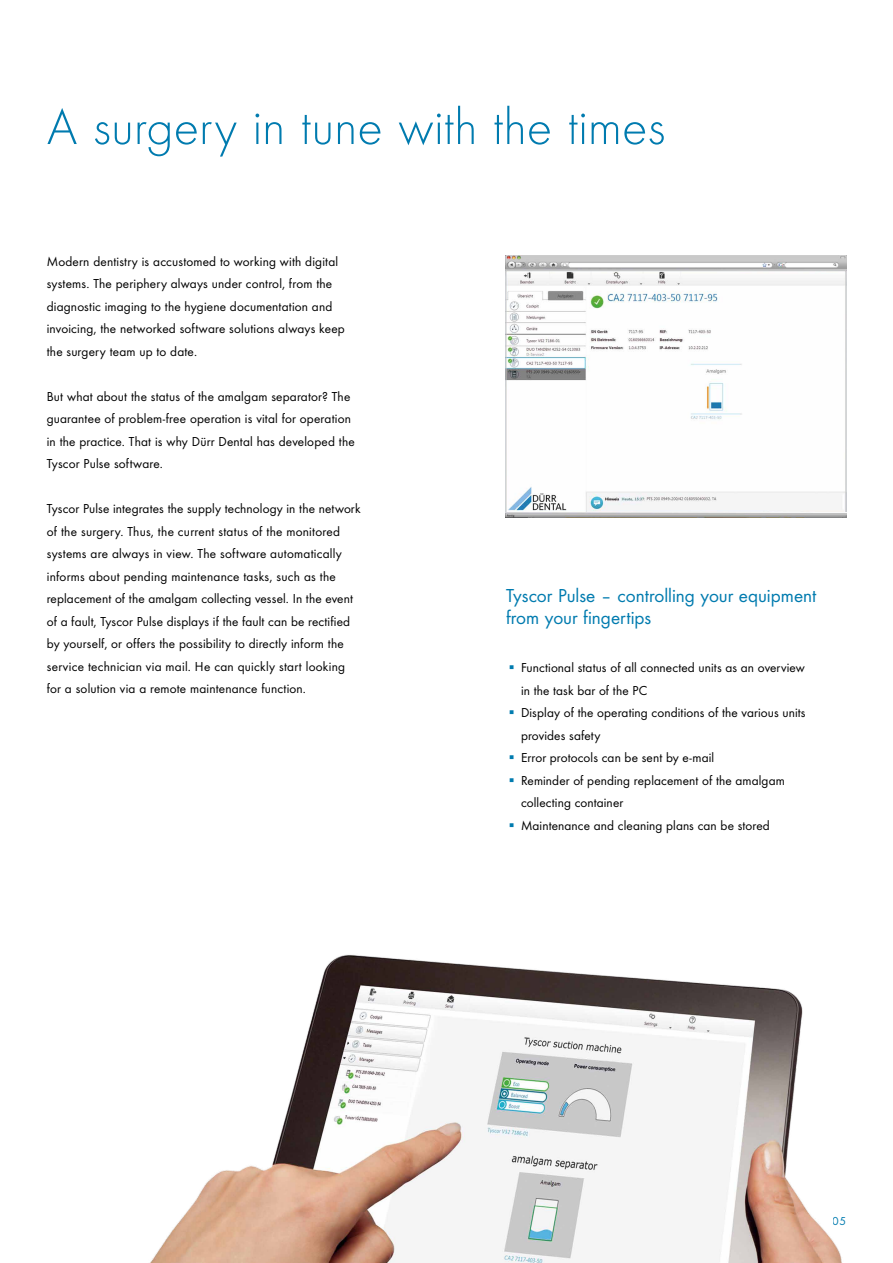
<style>
.page{position:relative;width:893px;height:1263px;background:#fff}
.page>*{position:absolute;margin:0;border:0;box-sizing:border-box;transform-origin:0 0}
.t1{font:300 52.5px "Futura";color:#007baf}
.t2{font:19.5px/22.5px "Futura Boo";color:#007baf}
.t3{font:13.5px/22.5px "Futura Boo";letter-spacing:.01em;color:#000}
.t4{font:12px "Futura Boo";color:#007baf}
.s1{color:#007baf}
</style>
<div class="page">
<img style="left:150px;top:955px;width:692px;height:308px">
<img style="left:506px;top:256px;width:340px;height:14px">
<img style="left:506px;top:272px;width:340px;height:245px">
<div style="left:506px;top:270px;width:340px;height:243px;border:1px solid #c5c6c6"></div>
<h1 class="t1" style="left:47px;top:93px;width:620px">A surgery in tune with the times</h1>
<p class="t3" style="left:47px;top:249px;width:299px">Modern dentistry is accustomed to working with digital systems. The periphery always under control, from the diagnostic imaging to the hygiene documentation and invoicing, the networked software solutions always keep the surgery team up to date.</p>
<p class="t3" style="left:47px;top:384px;width:309px">But what about the status of the amalgam separator? The guarantee of problem-free operation is vital for operation in the practice. That is why Dürr Dental has developed the Tyscor Pulse software.</p>
<p class="t3" style="left:47px;top:497px;width:315px">Tyscor Pulse integrates the supply technology in the network of the surgery. Thus, the current status of the monitored systems are always in view. The software automatically informs about pending maintenance tasks, such as the replacement of the amalgam collecting vessel. In the event of a fault, Tyscor Pulse displays if the fault can be rectified by yourself, or offers the possibility to directly inform the service technician via mail. He can quickly start looking for a solution via a remote maintenance function.</p>
<h2 class="t2" style="left:506px;top:583px;width:312px">Tyscor Pulse – controlling your equipment from your fingertips</h2>
<p class="t3" style="left:506px;top:656px;width:300px"><span class="s1">˾</span> Functional status of all connected units as an overview</p>
<p class="t3" style="left:521px;top:678px;width:128px">in the task bar of the PC</p>
<p class="t3" style="left:506px;top:701px;width:301px"><span class="s1">˾</span> Display of the operating conditions of the various units</p>
<p class="t3" style="left:521px;top:723px;width:81px">provides safety</p>
<p class="t3" style="left:506px;top:746px;width:210px"><span class="s1">˾</span> Error protocols can be sent by e-mail</p>
<p class="t3" style="left:506px;top:768px;width:280px"><span class="s1">˾</span> Reminder of pending replacement of the amalgam</p>
<p class="t3" style="left:521px;top:791px;width:104px">collecting container</p>
<p class="t3" style="left:506px;top:813px;width:265px"><span class="s1">˾</span> Maintenance and cleaning plans can be stored</p>
<p class="t4" style="left:833px;top:1213px;width:15px">05</p>
</div>
